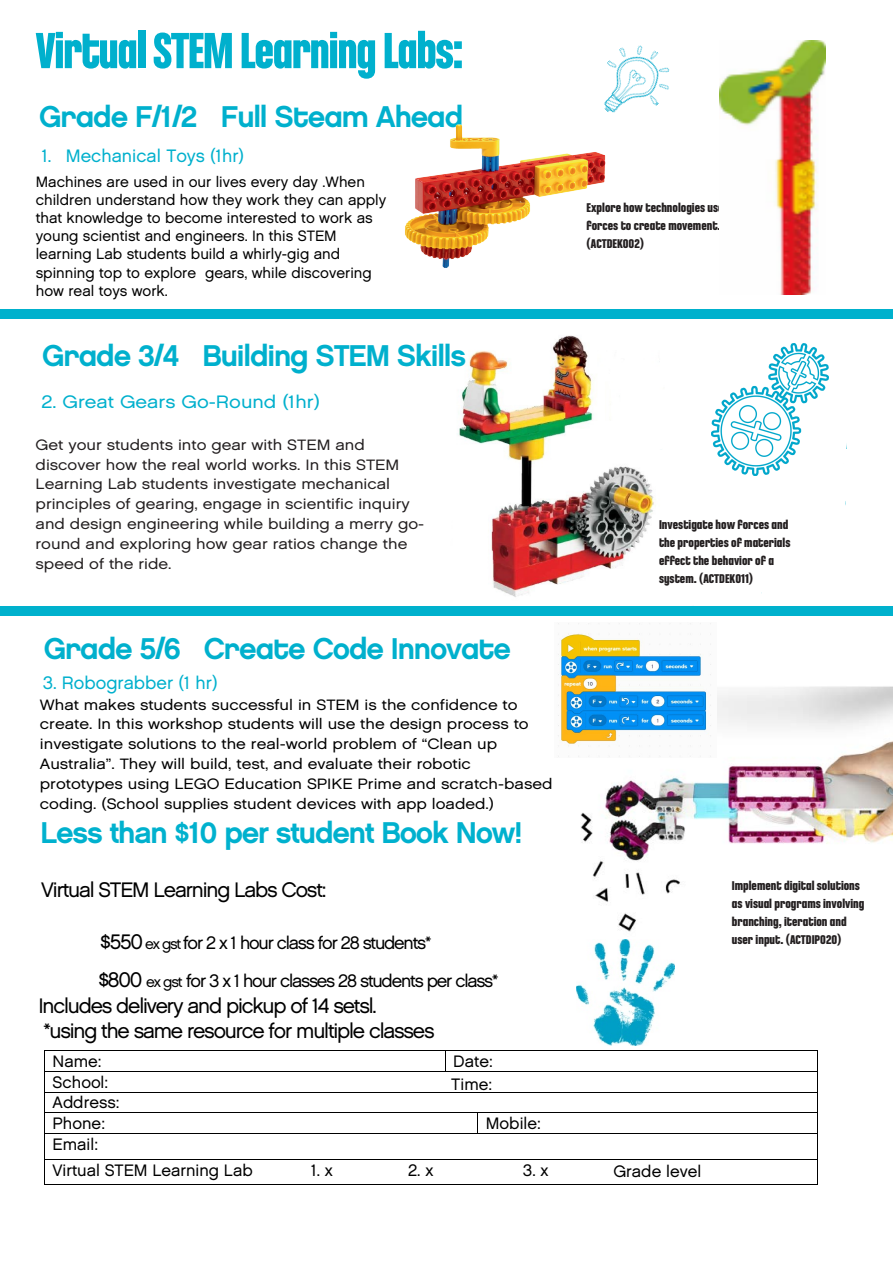
<style>
.page{position:relative;width:893px;height:1263px;background:#fff}
.page>*{position:absolute;margin:0;border:0;box-sizing:border-box;transform-origin:0 0}
.t1{font:700 54px "LEGO Chalet Comprime 80";letter-spacing:-.02em;color:#00b0cd}
.t2{font:700 30px "LEGO Chalet 7080 80";letter-spacing:-.04em;color:#00b0cd}
.t3{font:700 30px "LEGO Chalet 60";letter-spacing:-.04em;color:#00b1ce}
.t4{font:21px/24.5px "LEGO Chalet 60";letter-spacing:-.055em;color:#000}
.t5{font:18px/38.8px "LEGO Chalet 60";letter-spacing:-.065em;color:#000}
.t6{font:18px "LEGO Chalet 60";color:#00b0cd}
.t7{font:18px "LEGO Chalet 60";color:#00b0cd;scale:1.11 1}
.t8{font:16.5px/20.9px "LEGO Chalet 60";color:#000}
.t9{font:15px/19.8px "LEGO Chalet 60";color:#000;scale:1.11 1}
.t10{font:15px/19.8px "LEGO Chalet 60";color:#231f20;scale:1.11 1}
.t11{font:15px/18.1px "LEGO Chalet 60";color:#000}
.t12{font:700 13.5px/18px "LEGO Chalet Comprime 80";color:#231f20;scale:1.11 1}
.s1{font-size:21px}
.s2{font-size:15px}
</style>
<div class="page">
<img style="left:457px;top:335px;width:199px;height:262px">
<img style="left:580px;top:686px;width:313px;height:246px">
<img style="left:604px;top:45px;width:66px;height:68px">
<div style="left:0;top:606px;width:893px;height:10px;background:#00b1cd"></div>
<div style="left:0;top:309px;width:893px;height:10px;background:#00b1cd"></div>
<img style="left:405px;top:124px;width:201px;height:144px">
<img style="left:576px;top:939px;width:99px;height:106px">
<svg style="left:645px;top:456px;width:6px;height:29px"></svg>
<img style="left:712px;top:343px;width:116px;height:132px">
<hr style="left:45px;top:1050px;width:401px;height:1px;background:#000">
<hr style="left:446px;top:1050px;width:371px;height:1px;background:#000">
<hr style="left:45px;top:1071px;width:401px;height:1px;background:#000">
<hr style="left:446px;top:1071px;width:371px;height:1px;background:#000">
<hr style="left:45px;top:1092px;width:772px;height:1px;background:#000">
<hr style="left:45px;top:1112px;width:432px;height:1px;background:#000">
<hr style="left:478px;top:1112px;width:339px;height:1px;background:#000">
<hr style="left:45px;top:1133px;width:432px;height:1px;background:#000">
<svg style="left:477px;top:1112px;width:1px;height:22px"></svg>
<hr style="left:478px;top:1133px;width:339px;height:1px;background:#000">
<hr style="left:45px;top:1159px;width:772px;height:1px;background:#000">
<svg style="left:44px;top:1050px;width:1px;height:135px"></svg>
<hr style="left:45px;top:1184px;width:772px;height:1px;background:#000">
<svg style="left:817px;top:1050px;width:1px;height:135px"></svg>
<img style="left:558px;top:623px;width:159px;height:134px">
<img style="left:720px;top:40px;width:106px;height:254px">
<h1 class="t1" style="left:36px;top:19px;width:429px">VirtualSTEM Learning Labs:</h1>
<h2 class="t2" style="left:39px;top:97px;width:426px">Grade F/1/2 Full Steam Ahead</h2>
<p class="t6" style="left:42px;top:145px;width:204px">1. Mechanical Toys (1hr)</p>
<p class="t11" style="left:36px;top:173px;width:352px">Machines are used in our lives every day .When children understand how they work they can apply that knowledge to become interested to work as young scientist and engineers. In this STEM learning Lab students build a whirly-gig and spinning top to explore gears, while discovering how real toys work.</p>
<h2 class="t2" style="left:42px;top:337px;width:425px">Grade 3/4 Building STEM Skills</h2>
<p class="t7" style="left:41px;top:391px;width:252px">2. Great Gears Go-Round (1hr)</p>
<p class="t10" style="left:36px;top:435px;width:352px">Get your students into gear with STEM and discover how the real world works. In this STEM Learning Lab students investigate mechanical principles of gearing, engage in scientific inquiry and design engineering while building a merry go&shy;round and exploring how gear ratios change the speed of the ride.</p>
<h2 class="t2" style="left:44px;top:629px;width:469px">Grade 5/6 Create Code Innovate</h2>
<p class="t6" style="left:43px;top:671px;width:176px">3. Robograbber (1 hr)</p>
<p class="t9" style="left:40px;top:694px;width:463px">What makes students successful in STEM is the confidence to create. In this workshop students will use the design process to investigate solutions to the real-world problem of “Clean up Australia”. They will build, test, and evaluate their robotic prototypes using LEGO Education SPIKE Prime and scratch-based coding. (School supplies student devices with app loaded.)</p>
<h2 class="t3" style="left:41px;top:814px;width:484px">Less than $10 per student Book Now!</h2>
<h3 class="t4" style="left:41px;top:877px;width:287px">Virtual STEM Learning Labs Cost:</h3>
<p class="t5" style="left:99px;top:923px;width:401px"><span class="s1">$550</span> <span class="s2">ex gst</span> for 2 x 1 hour class for 28 students*<br><span class="s1">$800</span> <span class="s2">ex gst</span> for 3 x 1 hour classes 28 students per class*</p>
<h3 class="t4" style="left:38px;top:994px;width:398px">Includes delivery and pickup of 14 setsl. *using the same resource for multiple classes</h3>
<p class="t8" style="left:53px;top:1051px;width:51px">Name:</p>
<p class="t8" style="left:53px;top:1071px;width:68px">School:<br>Address:<br>Phone:</p>
<p class="t8" style="left:53px;top:1131px;width:202px;line-height:26px">Email:<br>Virtual STEM Learning Lab</p>
<p class="t8" style="left:451px;top:1050px;width:43px;line-height:23.1px">Date:<br>Time:</p>
<p class="t8" style="left:486px;top:1113px;width:57px">Mobile:</p>
<p class="t8" style="left:311px;top:1160px;width:23px">1. x</p>
<p class="t8" style="left:408px;top:1160px;width:27px">2. x</p>
<p class="t8" style="left:523px;top:1160px;width:27px">3. x</p>
<p class="t12" style="left:587px;top:199px;width:125px">Explore how technologies use forces to create movement. (ACTDEK002)</p>
<p class="t12" style="left:659px;top:515px;width:120px">Investigate how forces and the properties of materials effect the behavior of a system. (ACTDEK011)</p>
<p class="t12" style="left:732px;top:876px;width:121px">Implement digital solutions as visual programs involving branching, iteration and user input. (ACTDIP020)</p>
<p class="t8" style="left:613px;top:1161px;width:89px">Grade level</p>
</div>
